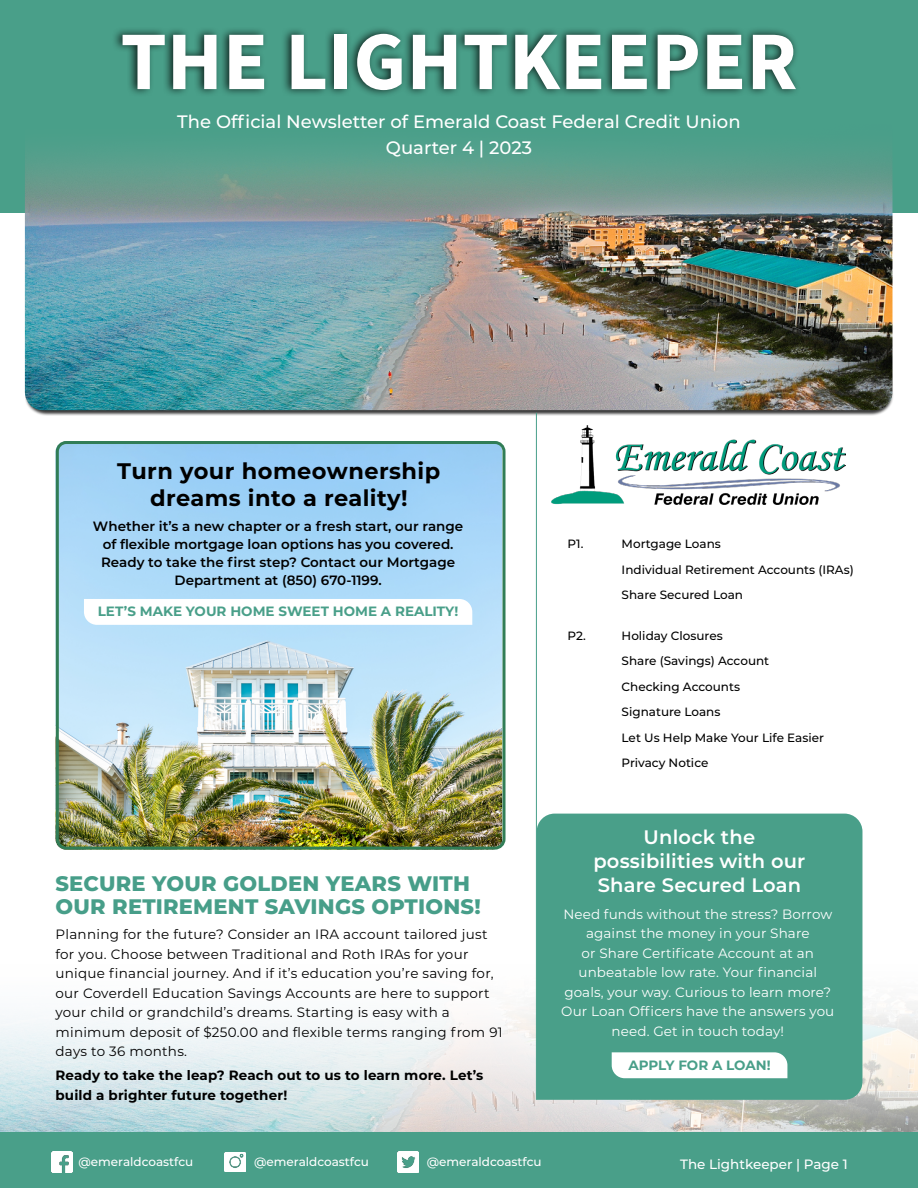
<style>
.page{position:relative;width:918px;height:1188px;background:#fff}
.page>*{position:absolute;margin:0;border:0;box-sizing:border-box;transform-origin:0 0}
.t1{font:700 83.25px "Source Sans 3";color:#fff}
.t2{font:700 22.5px/27px "Montserrat";letter-spacing:.02em;color:#000;text-align:center}
.t3{font:800 21px "Montserrat";letter-spacing:.01em;color:#479e89}
.t4{font:600 19.5px/24px "Montserrat";letter-spacing:.01em;color:#fff;text-align:center}
.t5{font:500 18px "Montserrat";color:#fff}
.t6{font:13.5px/19.5px "Montserrat";letter-spacing:.02em;color:#000}
.t7{font:13.5px/19.5px "Montserrat";letter-spacing:.01em;color:#fff;text-align:center}
.t8{font:600 13.5px/18px "Montserrat";color:#000;text-align:center}
.t9{font:700 13.5px/19.5px "Montserrat";letter-spacing:.01em;color:#000}
.t10{font:700 13.5px "Montserrat";color:#499f89}
.t11{font:500 13.5px "Montserrat";color:#fff}
.t12{font:500 12px "Montserrat";color:#000}
.t13{font:500 12px "Montserrat";color:#fff}
</style>
<div class="page">
<img style="left:0;top:947px;width:918px;height:185px">
<div style="left:0;top:0;width:918px;height:212px;background:#499f89"></div>
<div style="left:25px;top:202px;width:868px;height:214px;background:#000;opacity:.79"></div>
<img style="left:25px;top:149px;width:867px;height:261px">
<div style="left:111px;top:25px;width:689px;height:73px;background:#000;opacity:.75"></div>
<img style="left:552px;top:425px;width:294px;height:79px">
<hr style="left:536px;top:413px;width:1px;height:687px;background:#479e89">
<div style="left:0;top:1132px;width:918px;height:56px;background:#499f89"></div>
<img style="left:52px;top:1152px;width:21px;height:20px">
<img style="left:224px;top:1152px;width:22px;height:20px">
<img style="left:397px;top:1152px;width:22px;height:20px">
<div style="left:537px;top:814px;width:325px;height:286px;background:#499f89"></div>
<svg style="left:612px;top:1052px;width:175px;height:26px"></svg>
<img style="left:56px;top:445px;width:446px;height:401px">
<div style="left:56px;top:441px;width:450px;height:409px;border:3px solid #317d56;border-radius:9px"></div>
<svg style="left:84px;top:599px;width:388px;height:26px"></svg>
<p class="t1" style="left:121px;top:6px;width:678px">THE LIGHTKEEPER</p>
<p class="t5" style="left:177px;top:109px;width:565px">The Official Newsletter of Emerald Coast Federal Credit Union</p>
<p class="t5" style="left:386px;top:135px;width:148px">Quarter 4 | 2023</p>
<p class="t2" style="left:117px;top:456px;width:325px">Turn your homeownership dreams into a reality!</p>
<p class="t8" style="left:93px;top:516px;width:372px">Whether it’s a new chapter or a fresh start, our range of flexible mortgage loan options has you covered.<br>Ready to take the first step? Contact our Mortgage Department at (850) 670-1199.</p>
<p class="t10" style="left:98px;top:602px;width:362px">LET’S MAKE YOUR HOME SWEET HOME A REALITY!</p>
<p class="t12" style="left:568px;top:535px;width:17px">P1.</p>
<p class="t12" style="left:622px;top:535px;width:101px">Mortgage Loans</p>
<p class="t12" style="left:622px;top:561px;width:234px">Individual Retirement Accounts (IRAs)</p>
<p class="t12" style="left:622px;top:586px;width:123px">Share Secured Loan</p>
<p class="t12" style="left:568px;top:627px;width:20px">P2.</p>
<p class="t12" style="left:622px;top:627px;width:103px">Holiday Closures</p>
<p class="t12" style="left:622px;top:652px;width:149px">Share (Savings) Account</p>
<p class="t12" style="left:622px;top:678px;width:120px">Checking Accounts</p>
<p class="t12" style="left:622px;top:703px;width:100px">Signature Loans</p>
<p class="t12" style="left:622px;top:729px;width:204px">Let Us Help Make Your Life Easier</p>
<p class="t12" style="left:622px;top:754px;width:88px">Privacy Notice</p>
<p class="t4" style="left:593px;top:825px;width:214px">Unlock the possibilities with our</p>
<p class="t3" style="left:56px;top:868px;width:416px">SECURE YOUR GOLDEN YEARS WITH</p>
<p class="t4" style="left:598px;top:873px;width:205px">Share Secured Loan</p>
<p class="t3" style="left:56px;top:891px;width:427px">OUR RETIREMENT SAVINGS OPTIONS!</p>
<p class="t6" style="left:56px;top:924px;width:449px">Planning for the future? Consider an IRA account tailored just for you. Choose between Traditional and Roth IRAs for your unique financial journey. And if it’s education you’re saving for, our Coverdell Education Savings Accounts are here to support your child or grandchild’s dreams. Starting is easy with a minimum deposit of $250.00 and flexible terms ranging from 91 days to 36 months.</p>
<p class="t9" style="left:56px;top:1065px;width:429px">Ready to take the leap? Reach out to us to learn more. Let’s build a brighter future together!</p>
<p class="t7" style="left:561px;top:904px;width:275px">Need funds without the stress? Borrow against the money in your Share<br>or Share Certificate Account at an unbeatable low rate. Your financial goals, your way. Curious to learn more?<br>Our Loan Officers have the answers you need. Get in touch today!</p>
<p class="t10" style="left:628px;top:1055px;width:144px">APPLY FOR A LOAN!</p>
<p class="t13" style="left:78px;top:1154px;width:116px">@emeraldcoastfcu</p>
<p class="t13" style="left:254px;top:1154px;width:116px">@emeraldcoastfcu</p>
<p class="t13" style="left:427px;top:1154px;width:116px">@emeraldcoastfcu</p>
<p class="t11" style="left:680px;top:1155px;width:169px">The Lightkeeper | Page 1</p>
</div>
